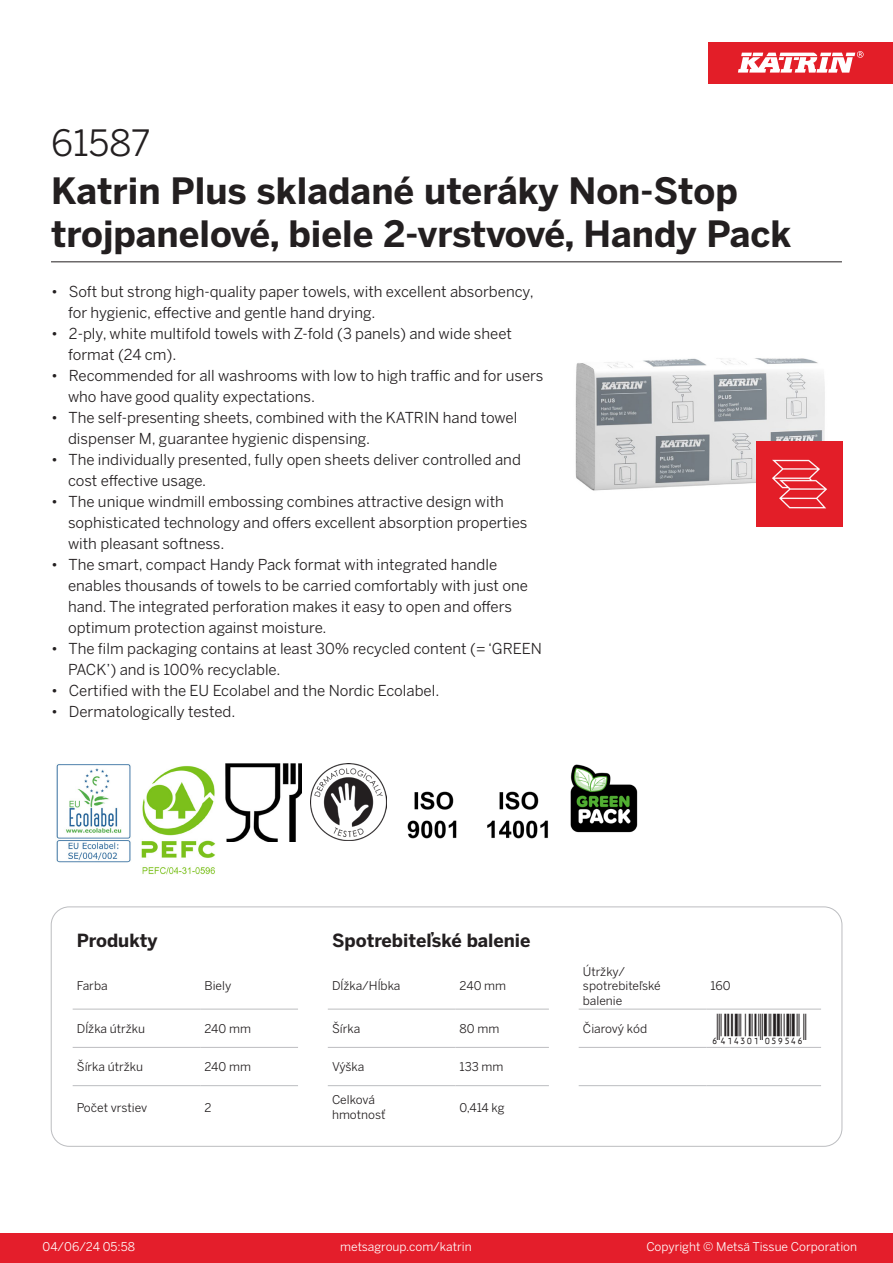
<style>
.page{position:relative;width:893px;height:1263px;background:#fff}
.page>*{position:absolute;margin:0;border:0;box-sizing:border-box;transform-origin:0 0}
.Product_Name{font:700 36px/43.2px "Benton Sans";color:#231f20}
.External_material_co{font:36px "Benton Sans";color:#231f20}
.T_EAN{font:30px "Viisas EAN Matala";color:#231f20}
.T_TableHeader{font:700 18px "Benton Sans";color:#231f20}
.MarketingBullets{font:15px/21px "Benton Sans";color:#231f20}
.T_TableBody{font:12px/14.4px "Benton Sans";color:#231f20}
.t1{font:12px "Benton Sans";color:#fff}
</style>
<div class="page">
<div style="left:0;top:1233px;width:893px;height:30px;background:#e41e2b"></div>
<div style="left:708px;top:43px;width:185px;height:41px;background:#e31e28"></div>
<svg style="left:738px;top:51px;width:126px;height:22px"></svg>
<hr style="left:73px;top:1009px;width:127px;height:1px;background:#bcbdc0">
<hr style="left:200px;top:1009px;width:98px;height:1px;background:#bcbdc0">
<hr style="left:328px;top:1009px;width:127px;height:1px;background:#bcbdc0">
<hr style="left:455px;top:1009px;width:94px;height:1px;background:#bcbdc0">
<hr style="left:579px;top:1009px;width:127px;height:1px;background:#bcbdc0">
<hr style="left:706px;top:1009px;width:115px;height:1px;background:#bcbdc0">
<hr style="left:73px;top:1047px;width:127px;height:1px;background:#bcbdc0">
<hr style="left:200px;top:1047px;width:98px;height:1px;background:#bcbdc0">
<hr style="left:328px;top:1047px;width:127px;height:1px;background:#bcbdc0">
<hr style="left:455px;top:1047px;width:94px;height:1px;background:#bcbdc0">
<hr style="left:579px;top:1047px;width:127px;height:1px;background:#bcbdc0">
<hr style="left:706px;top:1047px;width:115px;height:1px;background:#bcbdc0">
<hr style="left:73px;top:1085px;width:127px;height:1px;background:#bcbdc0">
<hr style="left:200px;top:1085px;width:98px;height:1px;background:#bcbdc0">
<hr style="left:328px;top:1085px;width:127px;height:1px;background:#bcbdc0">
<hr style="left:455px;top:1085px;width:94px;height:1px;background:#bcbdc0">
<hr style="left:579px;top:1085px;width:127px;height:1px;background:#bcbdc0">
<hr style="left:706px;top:1085px;width:115px;height:1px;background:#bcbdc0">
<div style="left:51px;top:907px;width:791px;height:239px;border:1px solid #bcbdc0;border-radius:18px"></div>
<img style="left:575px;top:358px;width:263px;height:169px">
<img style="left:56px;top:764px;width:75px;height:98px">
<img style="left:141px;top:766px;width:75px;height:108px">
<img style="left:225px;top:764px;width:77px;height:77px">
<img style="left:310px;top:764px;width:77px;height:76px">
<img style="left:407px;top:791px;width:50px;height:48px">
<img style="left:487px;top:791px;width:61px;height:48px">
<img style="left:570px;top:764px;width:68px;height:69px">
<img style="left:757px;top:442px;width:85px;height:85px">
<hr style="left:51px;top:261px;width:791px;height:1px;background:#231f20">
<p class="External_material_co" style="left:51px;top:121px;width:101px">61587</p>
<p class="Product_Name" style="left:51px;top:170px;width:742px">Katrin Plus skladané uteráky Non-Stop trojpanelové, biele 2-vrstvové, Handy Pack</p>
<p class="MarketingBullets" style="left:68px;top:281px;width:467px;text-indent:-17px">• Soft but strong high-quality paper towels, with excellent absorbency, for hygienic, effective and gentle hand drying.</p>
<p class="MarketingBullets" style="left:68px;top:323px;width:445px;text-indent:-17px">• 2-ply, white multifold towels with Z-fold (3 panels) and wide sheet format (24 cm).</p>
<p class="MarketingBullets" style="left:68px;top:365px;width:477px;text-indent:-17px">• Recommended for all washrooms with low to high traffic and for users who have good quality expectations.</p>
<p class="MarketingBullets" style="left:68px;top:407px;width:451px;text-indent:-17px">• The self-presenting sheets, combined with the KATRIN hand towel dispenser M, guarantee hygienic dispensing.</p>
<p class="MarketingBullets" style="left:68px;top:449px;width:454px;text-indent:-17px">• The individually presented, fully open sheets deliver controlled and cost effective usage.</p>
<p class="MarketingBullets" style="left:68px;top:491px;width:461px;text-indent:-17px">• The unique windmill embossing combines attractive design with sophisticated technology and offers excellent absorption properties with pleasant softness.</p>
<p class="MarketingBullets" style="left:68px;top:554px;width:461px;text-indent:-17px">• The smart, compact Handy Pack format with integrated handle enables thousands of towels to be carried comfortably with just one hand. The integrated perforation makes it easy to open and offers optimum protection against moisture.</p>
<p class="MarketingBullets" style="left:68px;top:638px;width:475px;text-indent:-17px">• The film packaging contains at least 30% recycled content (= ‘GREEN<br>PACK’) and is 100% recyclable.</p>
<p class="MarketingBullets" style="left:51px;top:680px;width:390px">• Certified with the EU Ecolabel and the Nordic Ecolabel.</p>
<p class="MarketingBullets" style="left:51px;top:701px;width:186px">• Dermatologically tested.</p>
<p class="T_TableHeader" style="left:77px;top:929px;width:82px">Produkty</p>
<p class="T_TableHeader" style="left:332px;top:929px;width:200px">Spotrebiteľské balenie</p>
<p class="T_TableBody" style="left:77px;top:979px;width:32px">Farba</p>
<p class="T_TableBody" style="left:204px;top:979px;width:28px">Biely</p>
<p class="T_TableBody" style="left:332px;top:979px;width:70px">Dĺžka/Hĺbka</p>
<p class="T_TableBody" style="left:460px;top:979px;width:48px">240 mm</p>
<p class="T_TableBody" style="left:583px;top:964px;width:44px">Útržky/</p>
<p class="T_TableBody" style="left:583px;top:979px;width:79px">spotrebiteľské balenie</p>
<p class="T_TableBody" style="left:710px;top:979px;width:22px">160</p>
<p class="T_TableBody" style="left:77px;top:1021px;width:70px">Dĺžka útržku</p>
<p class="T_TableBody" style="left:204px;top:1021px;width:48px">240 mm</p>
<p class="T_TableBody" style="left:332px;top:1021px;width:30px">Šírka</p>
<p class="T_TableBody" style="left:460px;top:1021px;width:41px">80 mm</p>
<p class="T_TableBody" style="left:583px;top:1021px;width:66px">Čiarový kód</p>
<p class="T_EAN" style="left:710px;top:1013px;width:97px">*6414301059546*</p>
<p class="T_TableBody" style="left:77px;top:1060px;width:68px">Šírka útržku</p>
<p class="T_TableBody" style="left:204px;top:1060px;width:48px">240 mm</p>
<p class="T_TableBody" style="left:332px;top:1060px;width:34px">Výška</p>
<p class="T_TableBody" style="left:460px;top:1060px;width:45px">133 mm</p>
<p class="T_TableBody" style="left:77px;top:1100px;width:72px">Počet vrstiev</p>
<p class="T_TableBody" style="left:204px;top:1100px;width:9px">2</p>
<p class="T_TableBody" style="left:332px;top:1093px;width:44px">Celková</p>
<p class="T_TableBody" style="left:332px;top:1107px;width:55px">hmotnosť</p>
<p class="T_TableBody" style="left:460px;top:1100px;width:46px">0,414 kg</p>
<p class="t1" style="left:43px;top:1239px;width:94px">04/06/24 05:58</p>
<p class="t1" style="left:340px;top:1239px;width:133px">metsagroup.com/katrin</p>
<p class="t1" style="left:646px;top:1239px;width:212px">Copyright © Metsä Tissue Corporation</p>
</div>
